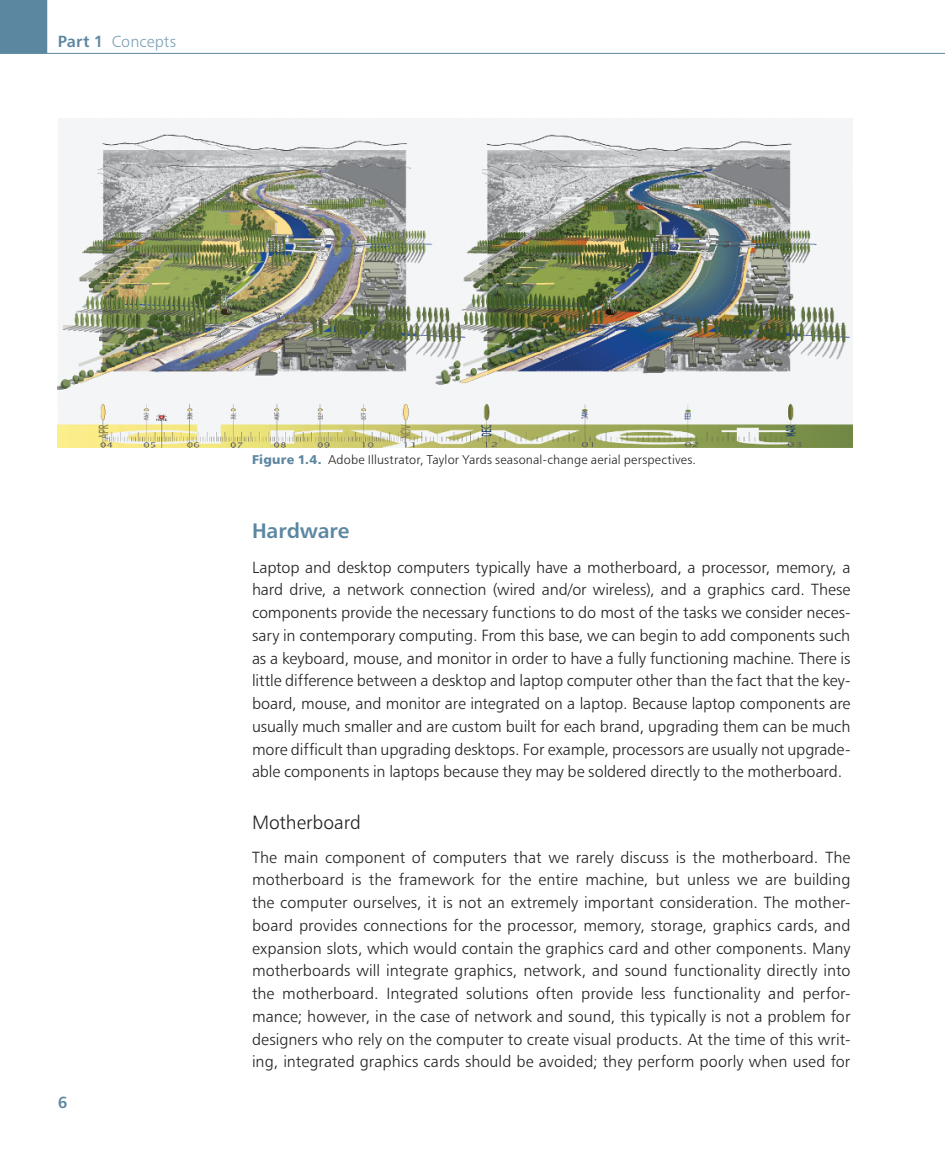
<style>
.page{position:relative;width:945px;height:1150px;background:#fff}
.page>*{position:absolute;margin:0;border:0;box-sizing:border-box;transform-origin:0 0}
.t1{font:21px "Humanist 777 BT Bold B";letter-spacing:-.005em;color:#5c87a1}
.t2{font:19.25px "Humanist 777 BT Light B";color:#231f20}
.t3{font:16.1px/22.8px "Humanist 777 BT Light B";color:#231f20;text-align:justify}
.t4{font:16.1px "Humanist 777 BT Light B";letter-spacing:.005em;color:#7ea1b7}
.t5{font:16.1px "Humanist 777 BT Bold B";color:#5c87a1}
.t6{font:12.6px "Humanist 777 BT Light B";letter-spacing:.015em;color:#231f20}
.s1{font-family:"Humanist 777 BT Bold B";color:#5c87a1}
.s2{font-family:"Humanist 777 BT Black B";color:#5c87a1}
</style>
<div class="page">
<div style="left:0;top:0;width:47px;height:53px;background:#5c87a1"></div>
<hr style="left:0;top:53px;width:945px;height:1px;background:#5c87a1">
<img style="left:58px;top:118px;width:794px;height:330px">
<p class="t4" style="left:58px;top:32px;width:120px"><span class="s1">Part 1</span> Concepts</p>
<p class="t5" style="left:58px;top:1092px;width:11px">6</p>
<p class="t6" style="left:252px;top:452px;width:446px"><span class="s2">Figure 1.4.</span> Adobe Illustrator, Taylor Yards seasonal-change aerial perspectives.</p>
<h1 class="t1" style="left:252px;top:518px;width:99px">Hardware</h1>
<p class="t3" style="left:252px;top:555px;width:600px">Laptop and desktop computers typically have a motherboard, a processor, memory, a hard drive, a network connection (wired and/or wireless), and a graphics card. These components provide the necessary functions to do most of the tasks we consider neces&shy;sary in contemporary computing. From this base, we can begin to add components such as a keyboard, mouse, and monitor in order to have a fully functioning machine. There is little difference between a desktop and laptop computer other than the fact that the key&shy;board, mouse, and monitor are integrated on a laptop. Because laptop components are usually much smaller and are custom built for each brand, upgrading them can be much more difficult than upgrading desktops. For example, processors are usually not upgrade&shy;able components in laptops because they may be soldered directly to the motherboard.</p>
<p class="t2" style="left:252px;top:810px;width:110px">Motherboard</p>
<p class="t3" style="left:252px;top:845px;width:600px">The main component of computers that we rarely discuss is the motherboard. The motherboard is the framework for the entire machine, but unless we are building the computer ourselves, it is not an extremely important consideration. The mother&shy;board provides connections for the processor, memory, storage, graphics cards, and expansion slots, which would contain the graphics card and other components. Many motherboards will integrate graphics, network, and sound functionality directly into the motherboard. Integrated solutions often provide less functionality and perfor&shy;mance; however, in the case of network and sound, this typically is not a problem for designers who rely on the computer to create visual products. At the time of this writ&shy;ing, integrated graphics cards should be avoided; they perform poorly when used for</p>
</div>
